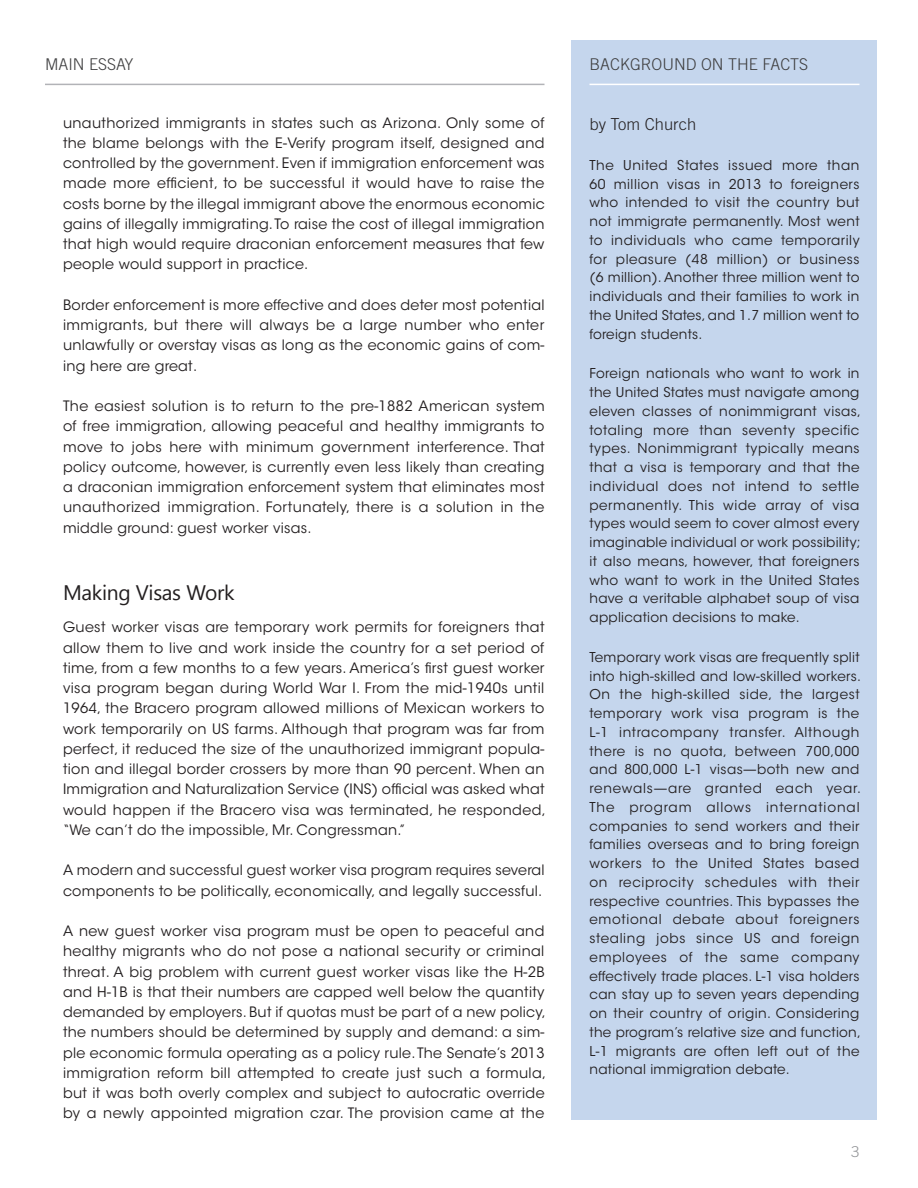
<style>
.page{position:relative;width:918px;height:1188px;background:#fff}
.page>*{position:absolute;margin:0;border:0;box-sizing:border-box;transform-origin:0 0}
.TXT_H2{font:21px "Segoe UI";letter-spacing:-.015em;color:#231f20}
.BF_AU{font:300 16.5px "Trade Gothic";color:#231f20}
.SH_BFacts{font:300 16.2px "Trade Gothic";color:#3e3e3f}
.t1{font:300 15px "Trade Gothic";color:#939598}
.TXT{font:14.25px/20.2px "ITC Avant Garde Std";letter-spacing:.02em;color:#231f20;text-align:justify}
.TXT_afterH2H3{font:14.25px/20.2px "ITC Avant Garde Std";letter-spacing:.02em;color:#231f20;text-align:justify}
.BF_TXT{font:13.5px/18.8px "ITC Avant Garde Std";letter-spacing:.03em;color:#231f20}
</style>
<div class="page">
<hr style="left:45px;top:84px;width:499px;height:1px;background:#b2b3b7">
<div style="left:572px;top:40px;width:306px;height:1080px;background:#c5d6ed"></div>
<hr style="left:590px;top:84px;width:270px;height:1px;background:#fff">
<p class="SH_BFacts" style="left:45px;top:55px;width:90px">MAIN ESSAY</p>
<p class="TXT" style="left:63px;top:112px;width:483px">unauthorized immigrants in states such as Arizona. Only some of the blame belongs with the E-Verify program itself, designed and controlled by the government. Even if immigration enforcement was made more efficient, to be successful it would have to raise the costs borne by the illegal immigrant above the enormous economic gains of illegally immigrating. To raise the cost of illegal immigration that high would require draconian enforcement measures that few people would support in practice.</p>
<p class="TXT" style="left:63px;top:295px;width:483px">Border enforcement is more effective and does deter most potential immigrants, but there will always be a large number who enter unlawfully or overstay visas as long as the economic gains of com&shy;ing here are great.</p>
<p class="TXT" style="left:63px;top:396px;width:483px">The easiest solution is to return to the pre-1882 American system of free immigration, allowing peaceful and healthy immigrants to move to jobs here with minimum government interference. That policy outcome, however, is currently even less likely than creating a draconian immigration enforcement system that eliminates most unauthorized immigration. Fortunately, there is a solution in the middle ground: guest worker visas.</p>
<p class="TXT_H2" style="left:63px;top:578px;width:173px">Making Visas Work</p>
<p class="TXT_afterH2H3" style="left:63px;top:617px;width:484px">Guest worker visas are temporary work permits for foreigners that allow them to live and work inside the country for a set period of time, from a few months to a few years. America’s first guest worker visa program began during World War I. From the mid-1940s until 1964, the Bracero program allowed millions of Mexican workers to work temporarily on US farms. Although that program was far from perfect, it reduced the size of the unauthorized immigrant popula&shy;tion and illegal border crossers by more than 90 percent. When an Immigration and Naturalization Service (INS) official was asked what would happen if the Bracero visa was terminated, he responded, “We can’t do the impossible, Mr. Congressman.”</p>
<p class="TXT" style="left:63px;top:860px;width:483px">A modern and successful guest worker visa program requires several components to be politically, economically, and legally successful.</p>
<p class="TXT" style="left:63px;top:921px;width:485px;text-align:left">A new guest worker visa program must be open to peaceful and healthy migrants who do not pose a national security or criminal threat. A big problem with current guest worker visas like the H-2B and H-1B is that their numbers are capped well below the quantity demanded by employers. But if quotas must be part of a new policy, the numbers should be determined by supply and demand: a sim&shy;ple economic formula operating as a policy rule. The Senate’s 2013 immigration reform bill attempted to create just such a formula, but it was both overly complex and subject to autocratic override by a newly appointed migration czar. The provision came at the</p>
<p class="SH_BFacts" style="left:590px;top:55px;width:220px">BACKGROUND ON THE FACTS</p>
<p class="BF_AU" style="left:590px;top:114px;width:108px">by Tom Church</p>
<p class="BF_TXT" style="left:590px;top:156px;width:272px;text-align:justify">The United States issued more than 60 million visas in 2013 to foreigners who intended to visit the country but not immigrate permanently. Most went to individuals who came temporarily for pleasure (48 million) or business (6 million). Another three million went to individuals and their families to work in the United States, and 1.7 million went to foreign students.</p>
<p class="BF_TXT" style="left:590px;top:364px;width:273px">Foreign nationals who want to work in the United States must navigate among eleven classes of nonimmigrant visas, totaling more than seventy specific types. Nonimmigrant typically means that a visa is temporary and that the individual does not intend to settle permanently. This wide array of visa types would seem to cover almost every imaginable individual or work possibility; it also means, however, that foreigners who want to work in the United States have a veritable alphabet soup of visa application decisions to make.</p>
<p class="BF_TXT" style="left:590px;top:648px;width:273px">Temporary work visas are frequently split into high-skilled and low-skilled workers.<br>On the high-skilled side, the largest temporary work visa program is the L-1 intracompany transfer. Although there is no quota, between 700,000 and 800,000 L-1 visas—both new and renewals—are granted each year.<br>The program allows international companies to send workers and their families overseas and to bring foreign workers to the United States based on reciprocity schedules with their respective countries. This bypasses the emotional debate about foreigners stealing jobs since US and foreign employees of the same company effectively trade places. L-1 visa holders can stay up to seven years depending on their country of origin. Considering the program’s relative size and function, L-1 migrants are often left out of the national immigration debate.</p>
<p class="t1" style="left:851px;top:1142px;width:10px">3</p>
</div>
